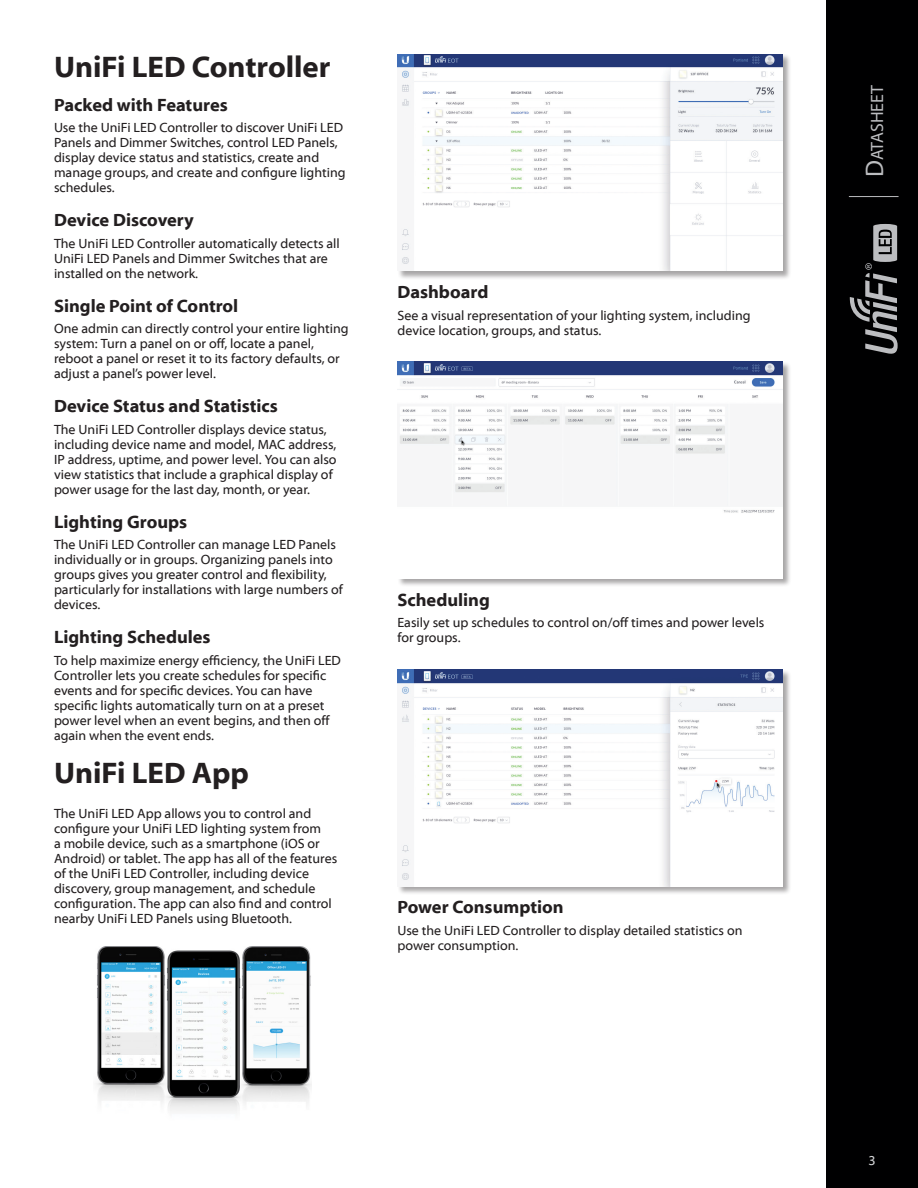
<style>
.page{position:relative;width:918px;height:1188px;background:#fff}
.page>*{position:absolute;margin:0;border:0;box-sizing:border-box;transform-origin:0 0}
.Heading_1{font:700 30px "Myriad Web Pro";color:#231f20}
.Heading_2{font:700 18px "Myriad Web Pro";color:#231f20}
.t1{font:17.85px "Myriad Pro";color:#bcbdc0}
.Body{font:13.5px/15px "Myriad Web Pro";color:#231f20}
.t2{font:13.5px "Myriad Web Pro";color:#d1d2d4}
.s1{font-size:25.5px}
</style>
<div class="page">
<div style="left:826px;top:0;width:92px;height:1188px;background:#000001"></div>
<hr style="left:849px;top:196px;width:50px;height:1px;background:#bcbdc0">
<svg style="left:850px;top:224px;width:48px;height:130px"></svg>
<img style="left:96px;top:946px;width:215px;height:165px">
<div style="left:398px;top:54px;width:394px;height:226px;background:#231f20;opacity:.4"></div>
<img style="left:397px;top:54px;width:386px;height:217px">
<div style="left:398px;top:362px;width:394px;height:225px;background:#231f20;opacity:.4"></div>
<img style="left:397px;top:362px;width:386px;height:216px">
<div style="left:398px;top:669px;width:394px;height:226px;background:#231f20;opacity:.4"></div>
<img style="left:397px;top:669px;width:386px;height:217px">
<p class="Heading_1" style="left:54px;top:50px;width:278px">UniFi LED Controller</p>
<p class="Heading_2" style="left:54px;top:95px;width:175px">Packed with Features</p>
<p class="Body" style="left:54px;top:121px;width:293px">Use the UniFi LED Controller to discover UniFi LED Panels and Dimmer Switches, control LED Panels, display device status and statistics, create and manage groups, and create and configure lighting schedules.</p>
<p class="Heading_2" style="left:54px;top:210px;width:141px">Device Discovery</p>
<p class="Body" style="left:54px;top:236px;width:287px">The UniFi LED Controller automatically detects all<br>UniFi LED Panels and Dimmer Switches that are installed on the network.</p>
<p class="Heading_2" style="left:54px;top:296px;width:186px">Single Point of Control</p>
<p class="Body" style="left:54px;top:322px;width:296px">One admin can directly control your entire lighting system: Turn a panel on or off, locate a panel, reboot a panel or reset it to its factory defaults, or adjust a panel’s power level.</p>
<p class="Heading_2" style="left:54px;top:396px;width:226px">Device Status and Statistics</p>
<p class="Body" style="left:54px;top:422px;width:284px">The UniFi LED Controller displays device status, including device name and model, MAC address, IP address, uptime, and power level. You can also view statistics that include a graphical display of power usage for the last day, month, or year.</p>
<p class="Heading_2" style="left:54px;top:512px;width:135px">Lighting Groups</p>
<p class="Body" style="left:54px;top:538px;width:291px">The UniFi LED Controller can manage LED Panels individually or in groups. Organizing panels into groups gives you greater control and flexibility, particularly for installations with large numbers of devices.</p>
<p class="Heading_2" style="left:54px;top:627px;width:158px">Lighting Schedules</p>
<p class="Body" style="left:54px;top:653px;width:288px">To help maximize energy efficiency, the UniFi LED Controller lets you create schedules for specific events and for specific devices. You can have specific lights automatically turn on at a preset power level when an event begins, and then off again when the event ends.</p>
<p class="Heading_1" style="left:54px;top:756px;width:196px">UniFi LED App</p>
<p class="Body" style="left:54px;top:806px;width:285px">The UniFi LED App allows you to control and configure your UniFi LED lighting system from<br>a mobile device, such as a smartphone (iOS or Android) or tablet. The app has all of the features of the UniFi LED Controller, including device discovery, group management, and schedule configuration. The app can also find and control nearby UniFi LED Panels using Bluetooth.</p>
<p class="Heading_2" style="left:397px;top:282px;width:92px">Dashboard</p>
<p class="Body" style="left:397px;top:308px;width:355px">See a visual representation of your lighting system, including device location, groups, and status.</p>
<p class="Heading_2" style="left:397px;top:590px;width:94px">Scheduling</p>
<p class="Body" style="left:397px;top:616px;width:369px">Easily set up schedules to control on/off times and power levels for groups.</p>
<p class="Heading_2" style="left:397px;top:897px;width:168px">Power Consumption</p>
<p class="Body" style="left:397px;top:923px;width:347px">Use the UniFi LED Controller to display detailed statistics on power consumption.</p>
<h3 class="t1" style="left:866px;top:177px;width:94px;rotate:-90deg"><span class="s1">D</span>atasheet</h3>
<p class="t2" style="left:869px;top:1153px;width:9px">3</p>
</div>
